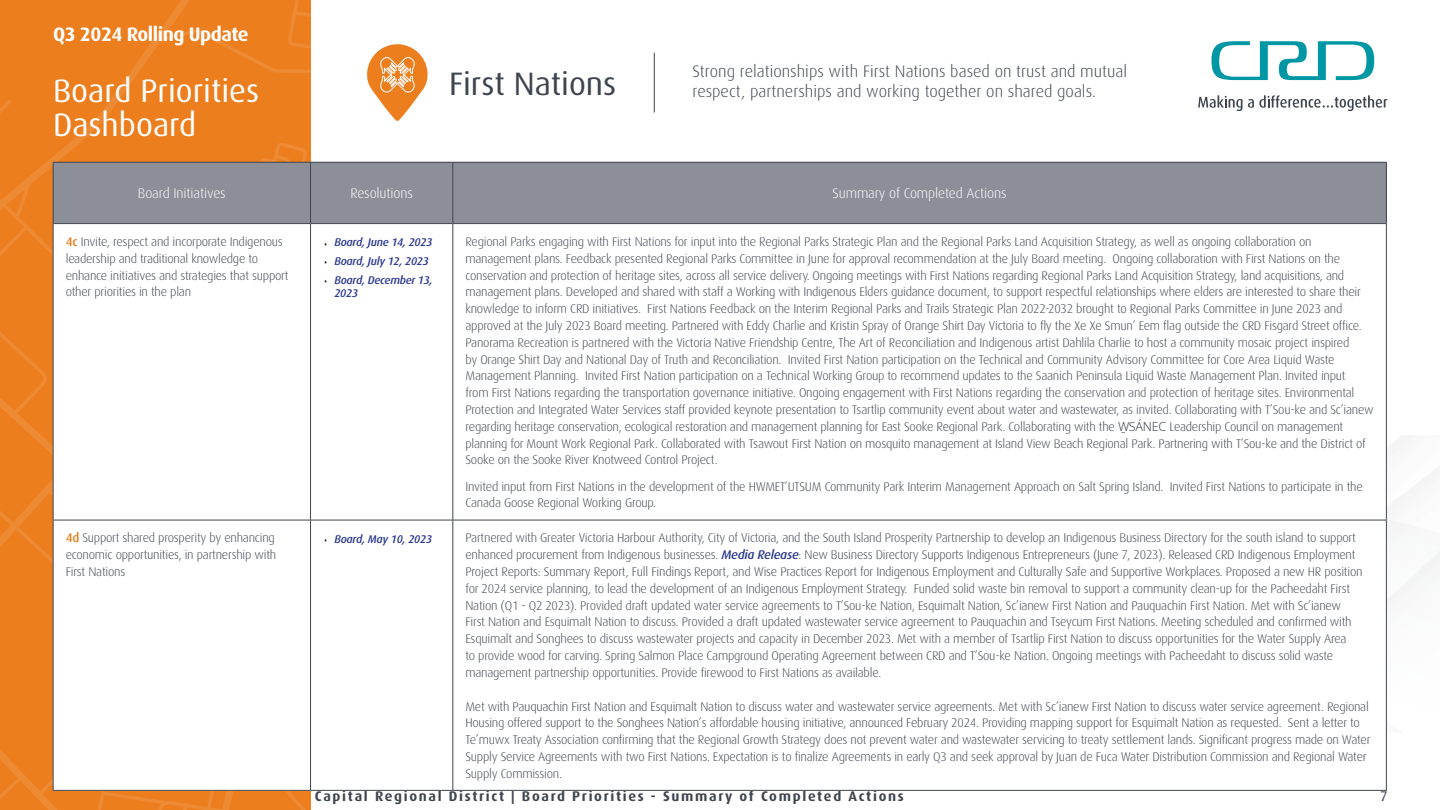
<style>
.page{position:relative;width:1440px;height:810px;background:#fff}
.page>*{position:absolute;margin:0;border:0;box-sizing:border-box;transform-origin:0 0}
.t1{font:32.47px/34.2px "Dax OT";color:#fff}
.t2{font:32.47px "Dax OT";color:#3f454f}
.t3{font:700 19.5px "Dax OT";letter-spacing:-.025em;color:#fff}
.t4{font:300 16.65px "Dax OT";color:#3f454f}
.t5{font:700 14.02px "Dax OT";letter-spacing:.12em;color:#3f454f}
.t6{font:300 14.02px "Dax OT";letter-spacing:-.01em;color:#fff}
.t7{font:14.02px "Dax OT";color:#3f454f}
.t8{font:300 12.6px/16.8px "Dax OT";letter-spacing:-.02em;color:#3f454f}
.t9{font:italic 500 11.18px/12.6px "Dax OT";letter-spacing:-.02em;color:#2b3990}
.s1{font-weight:500;color:#ec7e1e}
.s2{font-family:"BC Sans"}
.s3{font-weight:500;font-style:italic;color:#2b3990}
</style>
<div class="page">
<div style="left:0;top:0;width:310px;height:100px;background:#ec7e1e"></div>
<svg style="left:0;top:100px;width:310px;height:710px;background:#eb7e20"></svg>
<svg style="left:1211px;top:41px;width:163px;height:39px"></svg>
<svg style="left:1198px;top:95px;width:190px;height:16px"></svg>
<hr style="left:654px;top:53px;width:1px;height:59px;background:#3f454f">
<svg style="left:367px;top:44px;width:61px;height:77px"></svg>
<div style="left:53px;top:162px;width:258px;height:62px;background:#8c8f98"></div>
<div style="left:311px;top:162px;width:142px;height:62px;background:#8c8f98"></div>
<div style="left:453px;top:162px;width:933px;height:62px;background:#8c8f98"></div>
<div style="left:53px;top:224px;width:258px;height:296px;background:#fff"></div>
<div style="left:53px;top:520px;width:258px;height:270px;background:#fff"></div>
<hr style="left:53px;top:224px;width:1px;height:296px;background:#3f454f">
<hr style="left:310px;top:224px;width:1px;height:296px;background:#3f454f">
<hr style="left:452px;top:224px;width:1px;height:296px;background:#3f454f">
<hr style="left:1386px;top:224px;width:1px;height:296px;background:#3f454f">
<hr style="left:53px;top:520px;width:258px;height:1px;background:#3f454f">
<hr style="left:53px;top:520px;width:1px;height:270px;background:#3f454f">
<hr style="left:311px;top:520px;width:142px;height:1px;background:#3f454f">
<hr style="left:310px;top:520px;width:1px;height:270px;background:#3f454f">
<hr style="left:453px;top:520px;width:934px;height:1px;background:#3f454f">
<hr style="left:452px;top:520px;width:1px;height:270px;background:#3f454f">
<hr style="left:1386px;top:520px;width:1px;height:270px;background:#3f454f">
<hr style="left:53px;top:790px;width:258px;height:1px;background:#3f454f">
<hr style="left:311px;top:790px;width:142px;height:1px;background:#3f454f">
<hr style="left:453px;top:790px;width:934px;height:1px;background:#3f454f">
<hr style="left:53px;top:162px;width:258px;height:1px;background:#3f454f">
<hr style="left:53px;top:163px;width:1px;height:60px;background:#3f454f">
<hr style="left:311px;top:162px;width:142px;height:1px;background:#3f454f">
<hr style="left:310px;top:163px;width:1px;height:60px;background:#3f454f">
<hr style="left:453px;top:162px;width:934px;height:1px;background:#3f454f">
<hr style="left:452px;top:163px;width:1px;height:60px;background:#3f454f">
<hr style="left:1386px;top:163px;width:1px;height:60px;background:#3f454f">
<hr style="left:53px;top:223px;width:258px;height:1px;background:#3f454f">
<hr style="left:311px;top:223px;width:142px;height:1px;background:#3f454f">
<hr style="left:453px;top:223px;width:934px;height:1px;background:#3f454f">
<h2 class="t3" style="left:53px;top:16px;width:197px">Q3 2024 Rolling Update</h2>
<p class="t1" style="left:53px;top:68px;width:208px">Board Priorities<br>Dashboard</p>
<h1 class="t2" style="left:449px;top:53px;width:169px">First Nations</h1>
<h3 class="t4" style="left:692px;top:55px;width:436px">Strong relationships with First Nations based on trust and mutual</h3>
<h3 class="t4" style="left:692px;top:75px;width:405px">respect, partnerships and working together on shared goals.</h3>
<p class="t6" style="left:138px;top:180px;width:89px">Board Initiatives</p>
<p class="t6" style="left:350px;top:180px;width:64px">Resolutions</p>
<p class="t6" style="left:833px;top:180px;width:175px">Summary of Completed Actions</p>
<p class="t8" style="left:66px;top:231px;width:224px"><span class="s1">4c</span> Invite, respect and incorporate Indigenous leadership and traditional knowledge to enhance initiatives and strategies that support other priorities in the plan</p>
<p class="t9" style="left:334px;top:234px;width:100px">Board, June 14, 2023</p>
<p class="t8" style="left:465px;top:231px;width:910px">Regional Parks engaging with First Nations for input into the Regional Parks Strategic Plan and the Regional Parks Land Acquisition Strategy, as well as ongoing collaboration on management plans. Feedback presented Regional Parks Committee in June for approval recommendation at the July Board meeting. Ongoing collaboration with First Nations on the conservation and protection of heritage sites, across all service delivery. Ongoing meetings with First Nations regarding Regional Parks Land Acquisition Strategy, land acquisitions, and management plans. Developed and shared with staff a Working with Indigenous Elders guidance document, to support respectful relationships where elders are interested to share their knowledge to inform CRD initiatives. First Nations Feedback on the Interim Regional Parks and Trails Strategic Plan 2022-2032 brought to Regional Parks Committee in June 2023 and approved at the July 2023 Board meeting. Partnered with Eddy Charlie and Kristin Spray of Orange Shirt Day Victoria to fly the Xe Xe Smun’ Eem flag outside the CRD Fisgard Street office.<br>Panorama Recreation is partnered with the Victoria Native Friendship Centre, The Art of Reconciliation and Indigenous artist Dahlila Charlie to host a community mosaic project inspired<br>by Orange Shirt Day and National Day of Truth and Reconciliation. Invited First Nation participation on the Technical and Community Advisory Committee for Core Area Liquid Waste Management Planning. Invited First Nation participation on a Technical Working Group to recommend updates to the Saanich Peninsula Liquid Waste Management Plan. Invited input<br>from First Nations regarding the transportation governance initiative. Ongoing engagement with First Nations regarding the conservation and protection of heritage sites. Environmental Protection and Integrated Water Services staff provided keynote presentation to Tsartlip community event about water and wastewater, as invited. Collaborating with T’Sou-ke and Sc’ianew</p>
<p class="t8" style="left:465px;top:416px;width:902px">regarding heritage conservation, ecological restoration and management planning for East Sooke Regional Park. Collaborating with the <span class="s2">W̱ SÁNEC</span> Leadership Council on management planning for Mount Work Regional Park. Collaborated with Tsawout First Nation on mosquito management at Island View Beach Regional Park. Partnering with T’Sou-ke and the District of<br>Sooke on the Sooke River Knotweed Control Project.</p>
<p class="t8" style="left:465px;top:476px;width:899px">Invited input from First Nations in the development of the HWMET’UTSUM Community Park Interim Management Approach on Salt Spring Island. Invited First Nations to participate in the<br>Canada Goose Regional Working Group.</p>
<p class="t9" style="left:334px;top:253px;width:96px">Board, July 12, 2023</p>
<p class="t9" style="left:334px;top:272px;width:100px">Board, December 13,<br>2023</p>
<p class="t8" style="left:66px;top:527px;width:212px;text-align:justify"><span class="s1">4d</span> Support shared prosperity by enhancing economic opportunities, in partnership with First Nations</p>
<p class="t9" style="left:334px;top:530px;width:99px">Board, May 10, 2023</p>
<p class="t8" style="left:465px;top:527px;width:899px">Partnered with Greater Victoria Harbour Authority, City of Victoria, and the South Island Prosperity Partnership to develop an Indigenous Business Directory for the south island to support enhanced procurement from Indigenous businesses. <span class="s3">Media Release</span>: New Business Directory Supports Indigenous Entrepreneurs (June 7, 2023). Released CRD Indigenous Employment Project Reports: Summary Report, Full Findings Report, and Wise Practices Report for Indigenous Employment and Culturally Safe and Supportive Workplaces. Proposed a new HR position for 2024 service planning, to lead the development of an Indigenous Employment Strategy. Funded solid waste bin removal to support a community clean-up for the Pacheedaht First Nation (Q1 - Q2 2023). Provided draft updated water service agreements to T’Sou-ke Nation, Esquimalt Nation, Sc’ianew First Nation and Pauquachin First Nation. Met with Sc’ianew First Nation and Esquimalt Nation to discuss. Provided a draft updated wastewater service agreement to Pauquachin and Tseycum First Nations. Meeting scheduled and confirmed with Esquimalt and Songhees to discuss wastewater projects and capacity in December 2023. Met with a member of Tsartlip First Nation to discuss opportunities for the Water Supply Area<br>to provide wood for carving. Spring Salmon Place Campground Operating Agreement between CRD and T’Sou-ke Nation. Ongoing meetings with Pacheedaht to discuss solid waste management partnership opportunities. Provide firewood to First Nations as available.</p>
<p class="t8" style="left:465px;top:695px;width:907px">Met with Pauquachin First Nation and Esquimalt Nation to discuss water and wastewater service agreements. Met with Sc’ianew First Nation to discuss water service agreement. Regional Housing offered support to the Songhees Nation’s affordable housing initiative, announced February 2024. Providing mapping support for Esquimalt Nation as requested. Sent a letter to Te’muwx Treaty Association confirming that the Regional Growth Strategy does not prevent water and wastewater servicing to treaty settlement lands. Significant progress made on Water Supply Service Agreements with two First Nations. Expectation is to finalize Agreements in early Q3 and seek approval by Juan de Fuca Water Distribution Commission and Regional Water Supply Commission.</p>
<p class="t5" style="left:315px;top:783px;width:591px">Capital Regional District | Board Priorities - Summary of Completed Actions</p>
<p class="t7" style="left:1380px;top:783px;width:9px">7</p>
</div>
